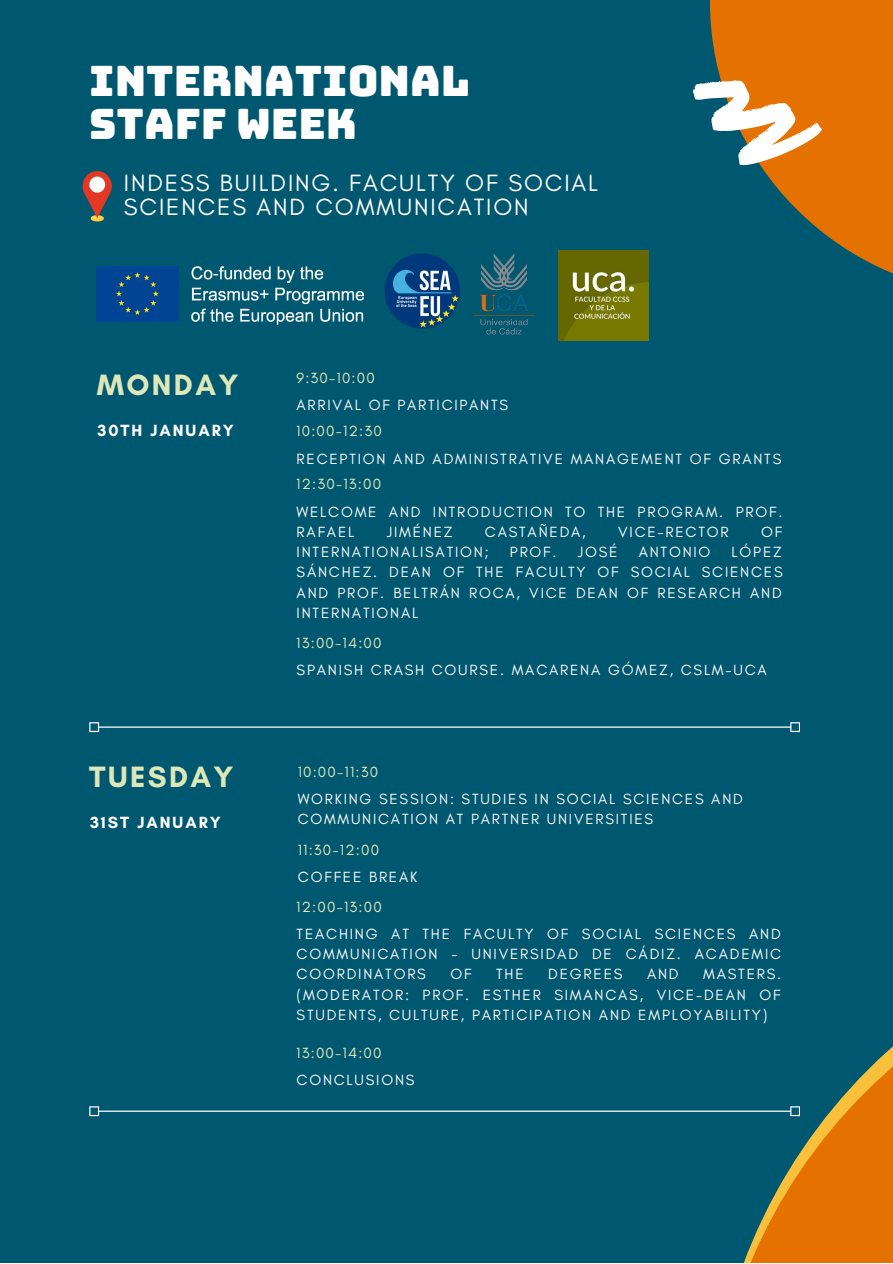
<style>
.page{position:relative;width:893px;height:1264px;background:#fff}
.page>*{position:absolute;margin:0;border:0;box-sizing:border-box;transform-origin:0 0}
.t1{font:42px/42.8px "Bungee";color:#fff}
.t2{font:700 30px "Glacial Indifference";letter-spacing:.08em;color:#dee7b8}
.t3{font:24px/24.8px "Glacial Indifference";letter-spacing:.08em;color:#fff}
.t4{font:700 16.5px "Glacial Indifference";letter-spacing:.12em;color:#fff}
.t5{font:15px/20.2px "Glacial Indifference";letter-spacing:.12em;color:#fff;text-align:justify}
.t6{font:15px "Glacial Indifference";letter-spacing:.08em;color:#dee7b8}
</style>
<div class="page">
<div style="left:0;top:0;width:892px;height:1262px;background:#005870"></div>
<svg style="left:710px;top:0;width:182px;height:273px;fill:#e57200"></svg>
<svg style="left:693px;top:77px;width:132px;height:94px"></svg>
<div style="left:91px;top:215px;width:13px;height:6px;background:#fcd24f;border-radius:50%"></div>
<svg style="left:83px;top:171px;width:29px;height:47px"></svg>
<div style="left:89px;top:176px;width:16px;height:17px;background:#fff;border-radius:50%"></div>
<svg style="left:89px;top:722px;width:711px;height:10px"></svg>
<svg style="left:89px;top:1106px;width:620px;height:10px"></svg>
<svg style="left:709px;top:1047px;width:183px;height:215px"></svg>
<img style="left:473px;top:253px;width:62px;height:82px">
<img style="left:384px;top:253px;width:76px;height:76px">
<img style="left:97px;top:266px;width:266px;height:59px">
<img style="left:559px;top:251px;width:89px;height:89px">
<h1 class="t1" style="left:89px;top:60px;width:382px">INTERNATIONAL<br>STAFF WEEK</h1>
<h3 class="t3" style="left:124px;top:170px;width:475px">INDESS BUILDING. FACULTY OF SOCIAL<br>SCIENCES AND COMMUNICATION</h3>
<h2 class="t2" style="left:97px;top:366px;width:143px">MONDAY</h2>
<p class="t4" style="left:97px;top:420px;width:138px">30TH JANUARY</p>
<h2 class="t2" style="left:89px;top:758px;width:146px">TUESDAY</h2>
<p class="t4" style="left:90px;top:812px;width:132px">31ST JANUARY</p>
<p class="t6" style="left:296px;top:369px;width:80px">9:30-10:00</p>
<p class="t5" style="left:296px;top:395px;width:213px">ARRIVAL OF PARTICIPANTS</p>
<p class="t6" style="left:296px;top:422px;width:87px">10:00-12:30</p>
<p class="t5" style="left:296px;top:448px;width:486px">RECEPTION AND ADMINISTRATIVE MANAGEMENT OF GRANTS</p>
<p class="t6" style="left:296px;top:475px;width:86px">12:30-13:00</p>
<p class="t5" style="left:296px;top:501px;width:487px">WELCOME AND INTRODUCTION TO THE PROGRAM. PROF.<br>RAFAEL</p>
<p class="t5" style="left:386px;top:521px;width:67px">JIMÉNEZ</p>
<p class="t5" style="left:485px;top:521px;width:102px">CASTAÑEDA,</p>
<p class="t5" style="left:618px;top:521px;width:112px">VICE-RECTOR</p>
<p class="t5" style="left:761px;top:521px;width:23px">OF</p>
<p class="t5" style="left:296px;top:542px;width:194px">INTERNATIONALISATION;</p>
<p class="t5" style="left:510px;top:542px;width:48px">PROF.</p>
<p class="t5" style="left:577px;top:542px;width:41px">JOSÉ</p>
<p class="t5" style="left:638px;top:542px;width:73px">ANTONIO</p>
<p class="t5" style="left:296px;top:542px;width:487px;text-indent:435px">LÓPEZ SÁNCHEZ. DEAN OF THE FACULTY OF SOCIAL SCIENCES AND PROF. BELTRÁN ROCA, VICE DEAN OF RESEARCH AND INTERNATIONAL</p>
<p class="t6" style="left:296px;top:633px;width:87px">13:00-14:00</p>
<p class="t5" style="left:296px;top:660px;width:471px">SPANISH CRASH COURSE. MACARENA GÓMEZ, CSLM-UCA</p>
<p class="t6" style="left:297px;top:762px;width:82px">10:00-11:30</p>
<p class="t5" style="left:297px;top:788px;width:446px">WORKING SESSION: STUDIES IN SOCIAL SCIENCES AND<br>COMMUNICATION AT PARTNER UNIVERSITIES</p>
<p class="t6" style="left:297px;top:840px;width:83px">11:30-12:00</p>
<p class="t5" style="left:298px;top:866px;width:121px">COFFEE BREAK</p>
<p class="t6" style="left:296px;top:897px;width:87px">12:00-13:00</p>
<p class="t5" style="left:296px;top:923px;width:486px">TEACHING AT THE FACULTY OF SOCIAL SCIENCES AND COMMUNICATION - UNIVERSIDAD DE CÁDIZ. ACADEMIC COORDINATORS</p>
<p class="t5" style="left:296px;top:964px;width:486px;text-indent:406px">MASTERS. (MODERATOR: PROF. ESTHER SIMANCAS, VICE-DEAN OF STUDENTS, CULTURE, PARTICIPATION AND EMPLOYABILITY)</p>
<p class="t6" style="left:296px;top:1043px;width:87px">13:00-14:00</p>
<p class="t5" style="left:296px;top:1069px;width:119px">CONCLUSIONS</p>
<p class="t5" style="left:450px;top:964px;width:23px">OF</p>
<p class="t5" style="left:496px;top:964px;width:29px">THE</p>
<p class="t5" style="left:548px;top:964px;width:76px">DEGREES</p>
<p class="t5" style="left:647px;top:964px;width:33px">AND</p>
</div>
